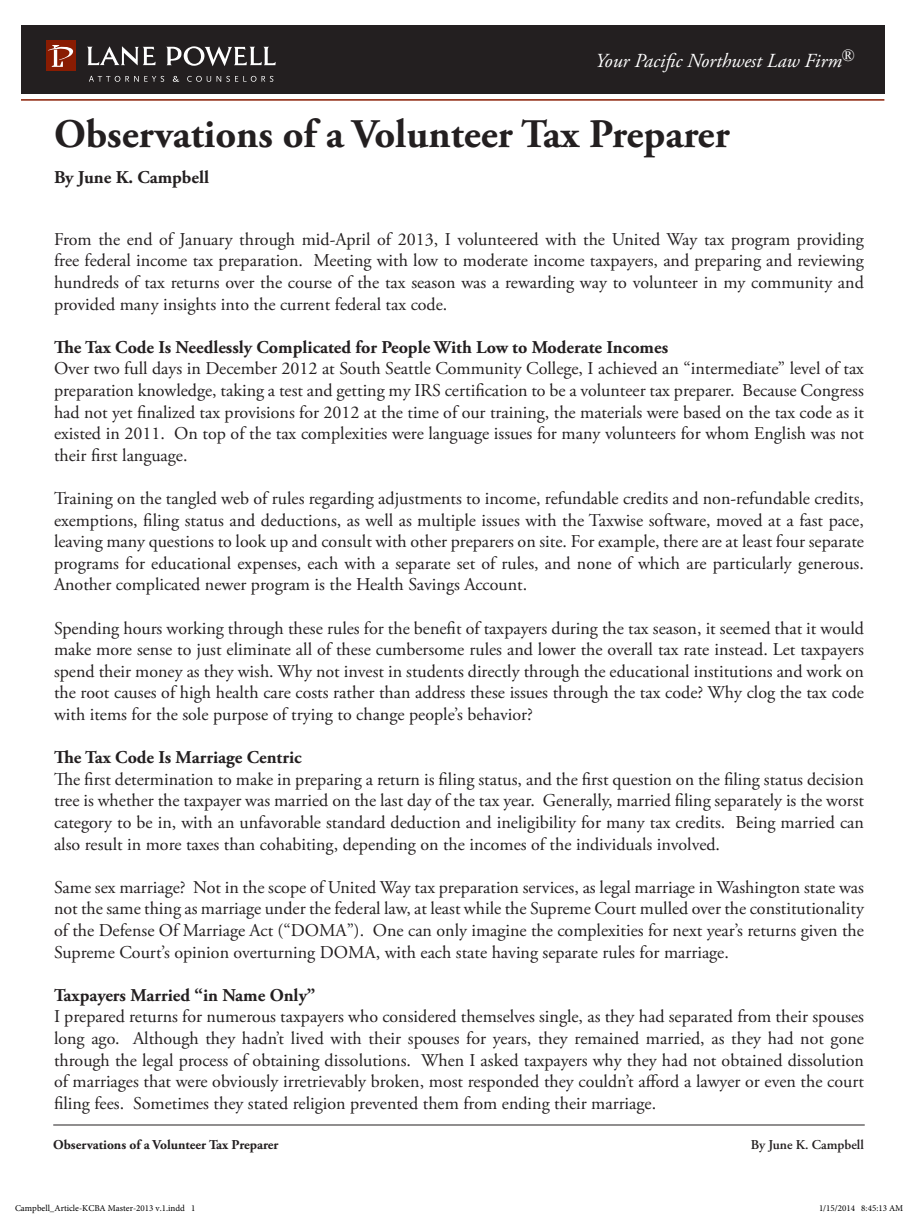
<style>
.page{position:relative;width:918px;height:1215px;background:#fff}
.page>*{position:absolute;margin:0;border:0;box-sizing:border-box;transform-origin:0 0}
.t1{font:700 40.5px "Adobe Garamond Pro";color:#231f20}
.t2{font:italic 19.95px "Adobe Garamond Pro";color:#fff}
.t3{font:18px/21.6px "Adobe Garamond Pro";color:#231f20;text-align:justify}
.t4{font:700 18px "Adobe Garamond Pro";color:#231f20}
.t5{font:700 13.5px "Adobe Garamond Pro";color:#231f20}
.t6{font:600 13.5px "Adobe Garamond Pro";color:#231f20}
.t7{font:9px "Minion Pro";color:#000}
</style>
<div class="page">
<hr style="left:53px;top:1125px;width:812px;height:1px;background:#231f20">
<div style="left:21px;top:26px;width:863px;height:68px;background:#231f20"></div>
<hr style="left:21px;top:99px;width:863px;height:2px;background:#891c02">
<div style="left:46px;top:41px;width:30px;height:30px;background:#891c02"></div>
<svg style="left:87px;top:46px;width:69px;height:19px"></svg>
<svg style="left:166px;top:46px;width:110px;height:20px"></svg>
<svg style="left:48px;top:45px;width:25px;height:22px"></svg>
<svg style="left:89px;top:76px;width:184px;height:6px"></svg>
<p class="t2" style="left:595px;top:49px;width:261px">Your Pacific Northwest Law Firm<sup>®</sup></p>
<p class="t1" style="left:54px;top:111px;width:677px">Observations of a Volunteer Tax Preparer</p>
<p class="t4" style="left:54px;top:167px;width:157px">By June K. Campbell</p>
<p class="t3" style="left:54px;top:229px;width:812px">From the end of January through mid-April of 2013, I volunteered with the United Way tax program providing free federal income tax preparation. Meeting with low to moderate income taxpayers, and preparing and reviewing hundreds of tax returns over the course of the tax season was a rewarding way to volunteer in my community and provided many insights into the current federal tax code.</p>
<p class="t4" style="left:54px;top:337px;width:616px">The Tax Code Is Needlessly Complicated for People With Low to Moderate Incomes</p>
<p class="t3" style="left:54px;top:358px;width:812px">Over two full days in December 2012 at South Seattle Community College, I achieved an “intermediate” level of tax preparation knowledge, taking a test and getting my IRS certification to be a volunteer tax preparer. Because Congress had not yet finalized tax provisions for 2012 at the time of our training, the materials were based on the tax code as it existed in 2011. On top of the tax complexities were language issues for many volunteers for whom English was not their first language.</p>
<p class="t3" style="left:54px;top:488px;width:812px">Training on the tangled web of rules regarding adjustments to income, refundable credits and non-refundable credits, exemptions, filing status and deductions, as well as multiple issues with the Taxwise software, moved at a fast pace, leaving many questions to look up and consult with other preparers on site. For example, there are at least four separate programs for educational expenses, each with a separate set of rules, and none of which are particularly generous.<br>Another complicated newer program is the Health Savings Account.</p>
<p class="t3" style="left:54px;top:618px;width:812px">Spending hours working through these rules for the benefit of taxpayers during the tax season, it seemed that it would make more sense to just eliminate all of these cumbersome rules and lower the overall tax rate instead. Let taxpayers spend their money as they wish. Why not invest in students directly through the educational institutions and work on the root causes of high health care costs rather than address these issues through the tax code? Why clog the tax code with items for the sole purpose of trying to change people’s behavior?</p>
<p class="t4" style="left:54px;top:747px;width:249px">The Tax Code Is Marriage Centric</p>
<p class="t3" style="left:54px;top:769px;width:812px">The first determination to make in preparing a return is filing status, and the first question on the filing status decision tree is whether the taxpayer was married on the last day of the tax year. Generally, married filing separately is the worst category to be in, with an unfavorable standard deduction and ineligibility for many tax credits. Being married can also result in more taxes than cohabiting, depending on the incomes of the individuals involved.</p>
<p class="t3" style="left:54px;top:877px;width:812px">Same sex marriage? Not in the scope of United Way tax preparation services, as legal marriage in Washington state was not the same thing as marriage under the federal law, at least while the Supreme Court mulled over the constitutionality of the Defense Of Marriage Act (“DOMA”). One can only imagine the complexities for next year’s returns given the Supreme Court’s opinion overturning DOMA, with each state having separate rules for marriage.</p>
<p class="t4" style="left:54px;top:985px;width:263px">Taxpayers Married “in Name Only”</p>
<p class="t3" style="left:54px;top:1006px;width:812px">I prepared returns for numerous taxpayers who considered themselves single, as they had separated from their spouses long ago. Although they hadn’t lived with their spouses for years, they remained married, as they had not gone through the legal process of obtaining dissolutions. When I asked taxpayers why they had not obtained dissolution of marriages that were obviously irretrievably broken, most responded they couldn’t afford a lawyer or even the court filing fees. Sometimes they stated religion prevented them from ending their marriage.</p>
<p class="t5" style="left:53px;top:1137px;width:227px">Observations of a Volunteer Tax Preparer</p>
<p class="t6" style="left:751px;top:1137px;width:114px">By June K. Campbell</p>
<p class="t7" style="left:15px;top:1202px;width:182px">Campbell_Article-KCBA Master-2013 v.1.indd 1</p>
<p class="t7" style="left:819px;top:1202px;width:86px">1/15/2014 8:45:13 AM</p>
</div>
